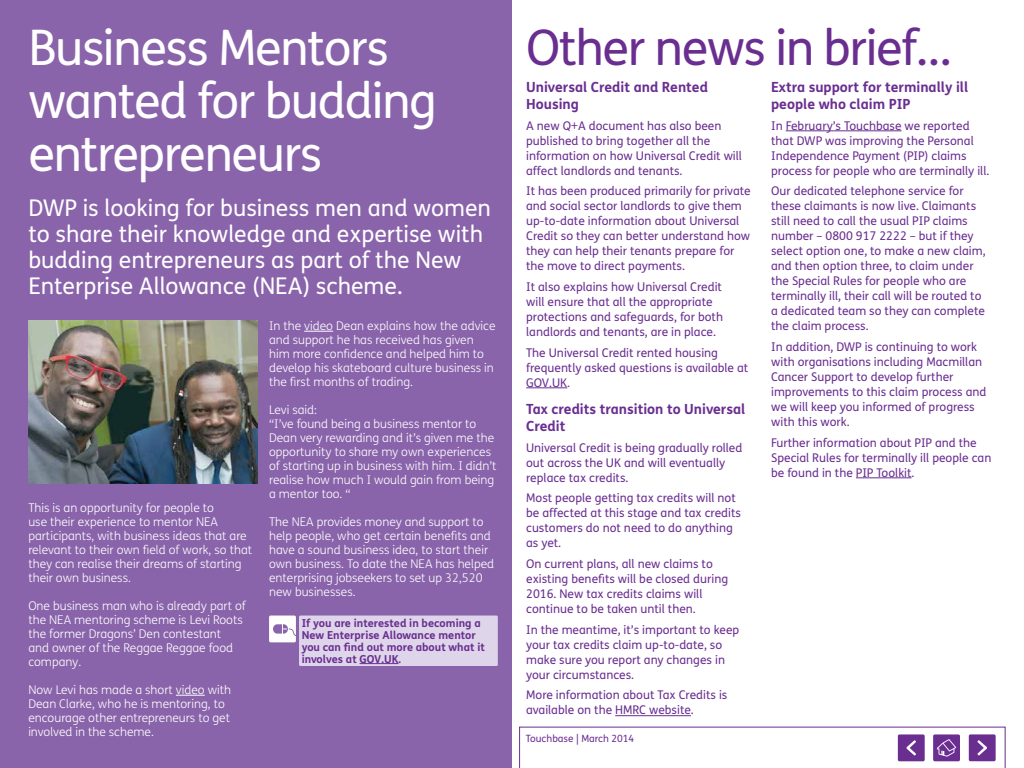
<style>
.page{position:relative;width:1024px;height:768px;background:#fff}
.page>*{position:absolute;margin:0;border:0;box-sizing:border-box;transform-origin:0 0}
.HEADING{font:49px/52.8px "FS Me";letter-spacing:-.03em;color:#fff}
.HEADING-2{font:49px "FS Me";letter-spacing:-.03em;color:#6a2e91}
.STANDFIRST{font:23px/26px "FS Me";color:#fff}
.BODY{font:700 14px/17px "FS Me";color:#6a2e91}
.BODY-2{font:12px/15px "FS Me";color:#6a2e91}
.BODY-3{font:300 12px/14px "FS Me";color:#fff}
.HYPERLINK{font:700 11px/12px "FS Me";color:#6a2e91}
.t1{font:10px "FS Me";color:#6a2e91}
</style>
<div class="page">
<svg style="left:519px;top:727px;width:487px;height:41px"></svg>
<div style="left:0;top:0;width:512px;height:768px;background:#8a64ab"></div>
<hr style="left:526px;top:388px;width:41px;height:1px;background:#6a2e91">
<hr style="left:786px;top:131px;width:116px;height:1px;background:#6a2e91">
<hr style="left:856px;top:478px;width:56px;height:1px;background:#6a2e91">
<hr style="left:615px;top:715px;width:76px;height:1px;background:#6a2e91">
<svg style="left:176px;top:695px;width:29px;height:1px"></svg>
<svg style="left:304px;top:331px;width:29px;height:1px"></svg>
<div style="left:299px;top:616px;width:199px;height:50px;background:#ded5ea"></div>
<svg style="left:269px;top:616px;width:27px;height:26px"></svg>
<hr style="left:360px;top:663px;width:39px;height:1px;background:#6a2e91">
<img style="left:28px;top:320px;width:229px;height:164px">
<p class="HEADING" style="left:28px;top:21px;width:410px">Business Mentors wanted for budding entrepreneurs</p>
<p class="STANDFIRST" style="left:28px;top:194px;width:464px">DWP is looking for business men and women to share their knowledge and expertise with budding entrepreneurs as part of the New Enterprise Allowance (NEA) scheme.</p>
<p class="BODY-3" style="left:28px;top:500px;width:225px">This is an opportunity for people to<br>use their experience to mentor NEA participants, with business ideas that are relevant to their own field of work, so that they can realise their dreams of starting their own business.</p>
<p class="BODY-3" style="left:28px;top:598px;width:219px">One business man who is already part of the NEA mentoring scheme is Levi Roots the former Dragons’ Den contestant<br>and owner of the Reggae Reggae food company.</p>
<p class="BODY-3" style="left:28px;top:682px;width:204px">Now Levi has made a short video with</p>
<p class="BODY-3" style="left:28px;top:696px;width:203px">Dean Clarke, who he is mentoring, to encourage other entrepreneurs to get involved in the scheme.</p>
<p class="BODY-3" style="left:269px;top:318px;width:228px">In the video Dean explains how the advice</p>
<p class="BODY-3" style="left:269px;top:332px;width:226px">and support he has received has given him more confidence and helped him to develop his skateboard culture business in the first months of trading.</p>
<p class="BODY-3" style="left:269px;top:402px;width:229px">Levi said:<br>“I’ve found being a business mentor to<br>Dean very rewarding and it’s given me the opportunity to share my own experiences of starting up in business with him. I didn’t realise how much I would gain from being a mentor too. “</p>
<p class="BODY-3" style="left:269px;top:514px;width:227px">The NEA provides money and support to help people, who get certain benefits and have a sound business idea, to start their own business. To date the NEA has helped enterprising jobseekers to set up 32,520 new businesses.</p>
<p class="HYPERLINK" style="left:302px;top:616px;width:185px">If you are interested in becoming a<br>New Enterprise Allowance mentor you can find out more about what it involves at GOV.UK.</p>
<p class="HEADING-2" style="left:526px;top:14px;width:427px">Other news in brief…</p>
<p class="BODY" style="left:526px;top:78px;width:183px">Universal Credit and Rented<br>Housing</p>
<p class="BODY-2" style="left:526px;top:118px;width:217px">A new Q+A document has also been published to bring together all the information on how Universal Credit will affect landlords and tenants.</p>
<p class="BODY-2" style="left:526px;top:183px;width:226px">It has been produced primarily for private and social sector landlords to give them up-to-date information about Universal Credit so they can better understand how they can help their tenants prepare for the move to direct payments.</p>
<p class="BODY-2" style="left:526px;top:279px;width:198px">It also explains how Universal Credit will ensure that all the appropriate protections and safeguards, for both landlords and tenants, are in place.</p>
<p class="BODY-2" style="left:526px;top:345px;width:224px">The Universal Credit rented housing frequently asked questions is available at</p>
<p class="BODY-2" style="left:526px;top:375px;width:45px">GOV.UK.</p>
<p class="BODY" style="left:526px;top:400px;width:221px">Tax credits transition to Universal<br>Credit</p>
<p class="BODY-2" style="left:526px;top:440px;width:218px">Universal Credit is being gradually rolled out across the UK and will eventually replace tax credits.</p>
<p class="BODY-2" style="left:526px;top:491px;width:216px">Most people getting tax credits will not be affected at this stage and tax credits customers do not need to do anything as yet.</p>
<p class="BODY-2" style="left:526px;top:556px;width:204px">On current plans, all new claims to existing benefits will be closed during 2016. New tax credits claims will continue to be taken until then.</p>
<p class="BODY-2" style="left:526px;top:622px;width:215px">In the meantime, it’s important to keep your tax credits claim up-to-date, so make sure you report any changes in your circumstances.</p>
<p class="BODY-2" style="left:526px;top:688px;width:203px">More information about Tax Credits is available on the HMRC website.</p>
<p class="BODY" style="left:771px;top:78px;width:199px">Extra support for terminally ill people who claim PIP</p>
<p class="BODY-2" style="left:771px;top:118px;width:200px">In February’s Touchbase we reported</p>
<p class="BODY-2" style="left:771px;top:133px;width:220px">that DWP was improving the Personal<br>Independence Payment (PIP) claims process for people who are terminally ill.</p>
<p class="BODY-2" style="left:771px;top:183px;width:216px">Our dedicated telephone service for these claimants is now live. Claimants still need to call the usual PIP claims number – 0800 917 2222 – but if they select option one, to make a new claim, and then option three, to claim under the Special Rules for people who are terminally ill, their call will be routed to a dedicated team so they can complete the claim process.</p>
<p class="BODY-2" style="left:771px;top:339px;width:217px">In addition, DWP is continuing to work with organisations including Macmillan Cancer Support to develop further improvements to this claim process and we will keep you informed of progress with this work.</p>
<p class="BODY-2" style="left:771px;top:435px;width:222px">Further information about PIP and the<br>Special Rules for terminally ill people can be found in the PIP Toolkit.</p>
<p class="t1" style="left:526px;top:732px;width:110px">Touchbase | March 2014</p>
</div>
